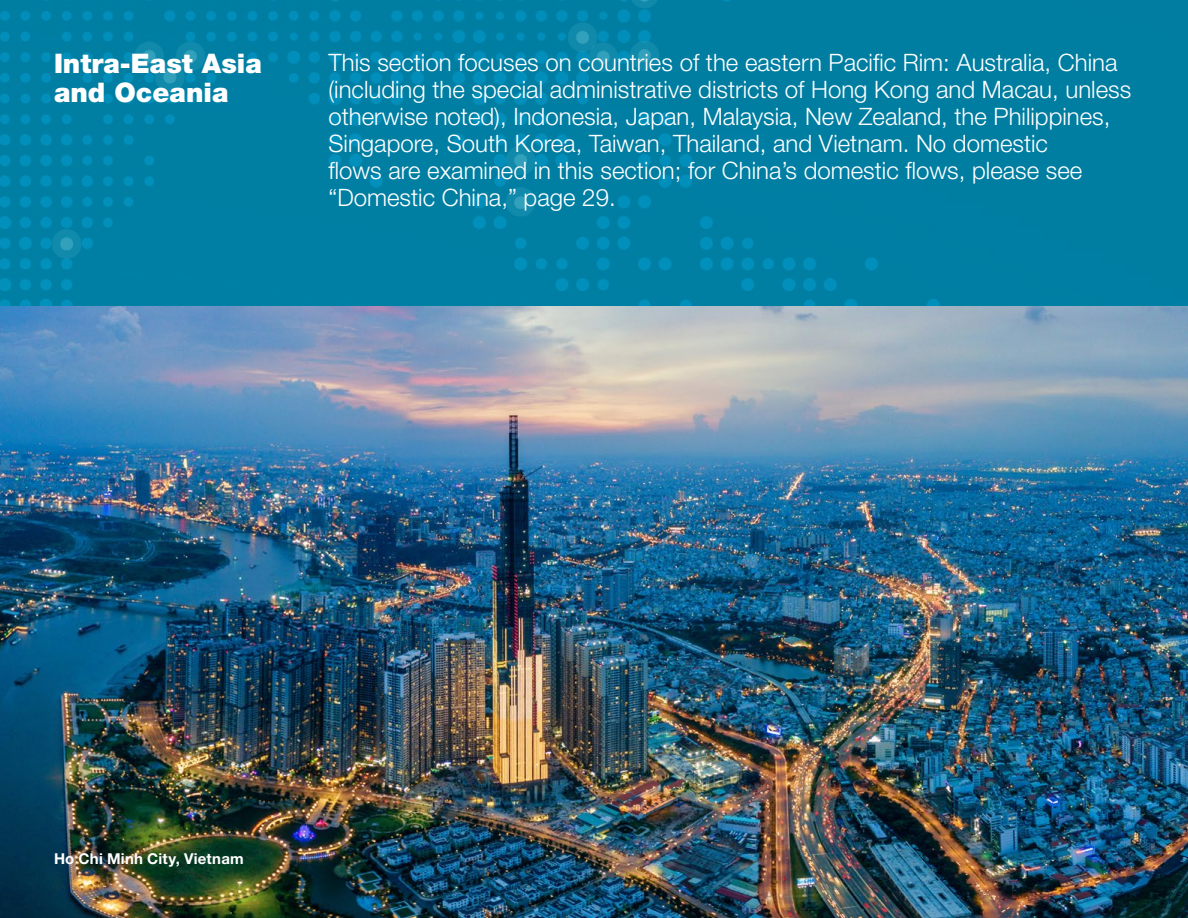
<style>
.page{position:relative;width:1188px;height:918px;background:#fff}
.page>*{position:absolute;margin:0;border:0;box-sizing:border-box;transform-origin:0 0}
.Section_Heads{font:900 27px/28.5px "Helvetica Neue LT Std";color:#fff}
.Section_breaker_2022{font:300 24px/27px "Helvetica Neue LT Std";color:#fff}
.Body{font:700 15px "Helvetica Neue LT Std";letter-spacing:.015em;color:#fff}
</style>
<div class="page">
<img style="left:0;top:306px;width:1188px;height:612px">
<svg style="left:0;top:0;width:1188px;height:306px;background:#007fa4"></svg>
<p class="Section_Heads" style="left:54px;top:49px;width:209px">Intra-East Asia and Oceania</p>
<p class="Section_breaker_2022" style="left:329px;top:49px;width:804px">This section focuses on countries of the eastern Pacific Rim: Australia, China (including the special administrative districts of Hong Kong and Macau, unless otherwise noted), Indonesia, Japan, Malaysia, New Zealand, the Philippines, Singapore, South Korea, Taiwan, Thailand, and Vietnam. No domestic<br>flows are examined in this section; for China’s domestic flows, please see “Domestic China,” page 29.</p>
<p class="Body" style="left:54px;top:849px;width:191px">Ho Chi Minh City, Vietnam</p>
</div>
